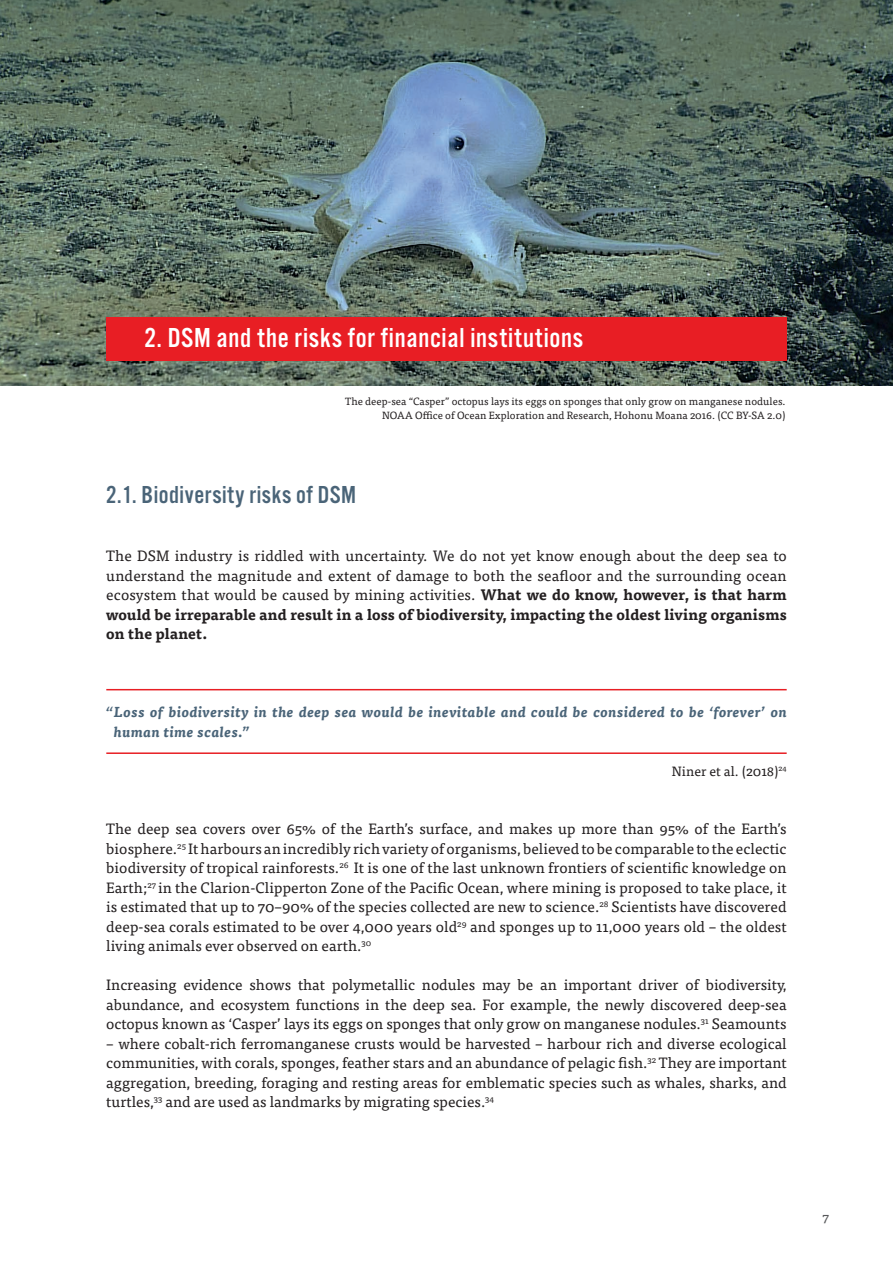
<style>
.page{position:relative;width:893px;height:1263px;background:#fff}
.page>*{position:absolute;margin:0;border:0;box-sizing:border-box;transform-origin:0 0}
.TITLE_SMALL_RED{font:28.5px "Alternate Got No 3 D";letter-spacing:.025em;color:#fff}
.T_SMALL_BLUE{font:25.5px "Alternate Got No 3 D";letter-spacing:.02em;color:#4a6478}
.t1{font:15px/19.5px "Tisa Pro";color:#231f20;text-align:justify}
.QUOTE{font:italic 700 14.25px/19.5px "Tisa Pro";letter-spacing:.04em;color:#4a6478}
.t2{font:13.5px "Tisa Pro";letter-spacing:.005em;color:#231f20}
.t3{font:13.5px "Tisa Pro";color:#57585a}
.t4{font:10.5px/13.5px "Tisa Pro";letter-spacing:.005em;color:#231f20;text-align:right}
.s1{font-weight:700}
</style>
<div class="page">
<img style="left:0;top:0;width:893px;height:386px">
<div style="left:106px;top:317px;width:681px;height:43px;background:#e81e24"></div>
<hr style="left:106px;top:752px;width:681px;height:2px;background:#e81e24">
<hr style="left:106px;top:689px;width:681px;height:1px;background:#e81e24">
<p class="TITLE_SMALL_RED" style="left:145px;top:322px;width:440px">2. DSM and the risks for financial institutions</p>
<p class="t4" style="left:345px;top:394px;width:442px">The deep-sea “Casper” octopus lays its eggs on sponges that only grow on manganese nodules.<br>NOAA Office of Ocean Exploration and Research, Hohonu Moana 2016. (CC BY-SA 2.0)</p>
<p class="T_SMALL_BLUE" style="left:106px;top:481px;width:251px">2.1. Biodiversity risks of DSM</p>
<p class="t1" style="left:106px;top:545px;width:682px">The DSM industry is riddled with uncertainty. We do not yet know enough about the deep sea to understand the magnitude and extent of damage to both the seafloor and the surrounding ocean ecosystem that would be caused by mining activities. <span class="s1">What we do know, however, is that harm would be irreparable and result in a loss of biodiversity, impacting the oldest living organisms on the planet.</span></p>
<p class="QUOTE" style="left:114px;top:701px;width:674px;text-indent:-8px">“Loss of biodiversity in the deep sea would be inevitable and could be considered to be ‘forever’ on human time scales.”</p>
<p class="t2" style="left:672px;top:761px;width:116px">Niner et al. (2018)<sup>24</sup></p>
<p class="t1" style="left:106px;top:818px;width:682px">The deep sea covers over 65% of the Earth’s surface, and makes up more than 95% of the Earth’s biosphere.<sup>25</sup> It harbours an incredibly rich variety of organisms, believed to be comparable to the eclectic biodiversity of tropical rainforests.<sup>26</sup> It is one of the last unknown frontiers of scientific knowledge on Earth;<sup>27</sup> in the Clarion-Clipperton Zone of the Pacific Ocean, where mining is proposed to take place, it is estimated that up to 70–90% of the species collected are new to science.<sup>28</sup> Scientists have discovered deep-sea corals estimated to be over 4,000 years old<sup>29</sup> and sponges up to 11,000 years old – the oldest living animals ever observed on earth.<sup>30</sup></p>
<p class="t1" style="left:106px;top:974px;width:682px">Increasing evidence shows that polymetallic nodules may be an important driver of biodiversity, abundance, and ecosystem functions in the deep sea. For example, the newly discovered deep-sea octopus known as ‘Casper’ lays its eggs on sponges that only grow on manganese nodules.<sup>31</sup> Seamounts</p>
<p class="t1" style="left:106px;top:1033px;width:682px">– where cobalt-rich ferromanganese crusts would be harvested – harbour rich and diverse ecological communities, with corals, sponges, feather stars and an abundance of pelagic fish.<sup>32</sup> They are important aggregation, breeding, foraging and resting areas for emblematic species such as whales, sharks, and turtles,<sup>33</sup> and are used as landmarks by migrating species.<sup>34</sup></p>
<p class="t3" style="left:822px;top:1207px;width:8px">7</p>
</div>
